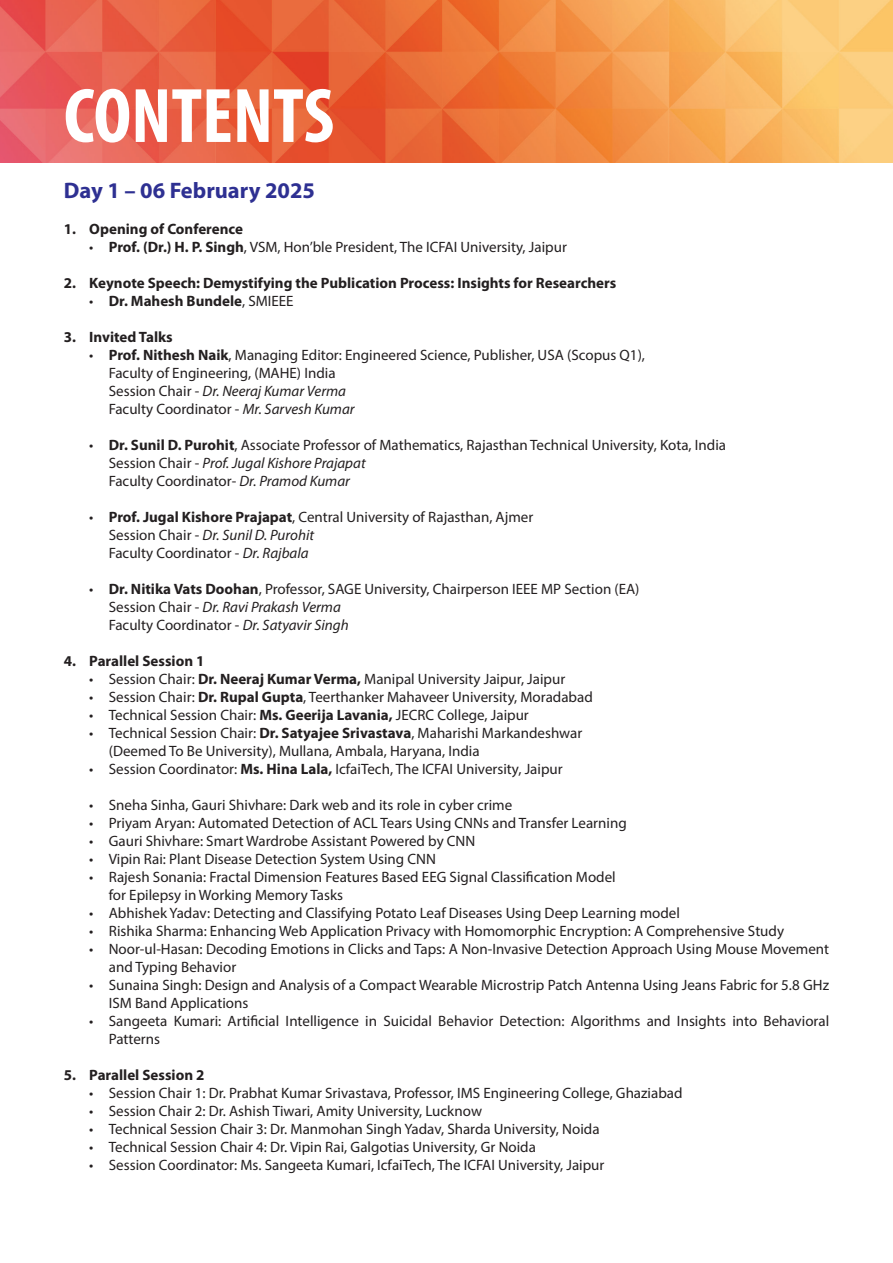
<style>
.page{position:relative;width:893px;height:1263px;background:#fff}
.page>*{position:absolute;margin:0;border:0;box-sizing:border-box;transform-origin:0 0}
.t1{font:700 condensed 78px "Myriad Pro";color:#fff}
.SH1{font:700 22.5px "Myriad Pro";color:#2e3092}
.Body_Text{font:15px/18px "Myriad Pro";color:#231f20}
.Body_Text-2{font:700 15px "Myriad Pro";color:#231f20}
.Body_Text-3{font:italic 15px "Myriad Pro";color:#231f20}
.s1{font-weight:700}
.s2{font-weight:400}
.s3{font-style:normal}
.s4{font-style:italic}
</style>
<div class="page">
<img style="left:0;top:0;width:892px;height:162px">
<h1 class="t1" style="left:64px;top:67px;width:272px">CONTENTS</h1>
<p class="SH1" style="left:64px;top:176px;width:253px">Day 1 – 06 February 2025</p>
<p class="Body_Text-2" style="left:64px;top:219px;width:181px">1. Opening of Conference</p>
<p class="Body_Text" style="left:89px;top:238px;width:479px">• <span class="s1">Prof. (Dr.) H. P. Singh</span>, VSM, Hon’ble President, The ICFAI University, Jaipur</p>
<p class="Body_Text-2" style="left:64px;top:273px;width:554px">2. Keynote Speech: Demystifying the Publication Process: Insights for Researchers</p>
<p class="Body_Text-2" style="left:89px;top:291px;width:206px"><span class="s2">•</span> Dr. Mahesh Bundele<span class="s2">, SMIEEE</span></p>
<p class="Body_Text-2" style="left:64px;top:327px;width:111px">3. Invited Talks</p>
<p class="Body_Text" style="left:109px;top:346px;width:538px;text-indent:-20px">• <span class="s1">Prof. Nithesh Naik</span>, Managing Editor: Engineered Science, Publisher, USA (Scopus Q1),<br>Faculty of Engineering, (MAHE) India</p>
<p class="Body_Text-3" style="left:109px;top:382px;width:239px"><span class="s3">Session Chair -</span> Dr. Neeraj Kumar Verma</p>
<p class="Body_Text" style="left:109px;top:400px;width:247px">Faculty Coordinator - <span class="s4">Mr. Sarvesh Kumar</span></p>
<p class="Body_Text" style="left:89px;top:436px;width:638px">• <span class="s1">Dr. Sunil D. Purohit</span>, Associate Professor of Mathematics, Rajasthan Technical University, Kota, India</p>
<p class="Body_Text-3" style="left:109px;top:454px;width:258px"><span class="s3">Session Chair -</span> Prof. Jugal Kishore Prajapat</p>
<p class="Body_Text" style="left:109px;top:472px;width:243px">Faculty Coordinator- <span class="s4">Dr. Pramod Kumar</span></p>
<p class="Body_Text" style="left:89px;top:508px;width:446px">• <span class="s1">Prof. Jugal Kishore Prajapat</span>, Central University of Rajasthan, Ajmer</p>
<p class="Body_Text-3" style="left:109px;top:526px;width:207px"><span class="s3">Session Chair -</span> Dr. Sunil D. Purohit</p>
<p class="Body_Text" style="left:109px;top:544px;width:201px">Faculty Coordinator - <span class="s4">Dr. Rajbala</span></p>
<p class="Body_Text" style="left:89px;top:580px;width:552px">• <span class="s1">Dr. Nitika Vats Doohan</span>, Professor, SAGE University, Chairperson IEEE MP Section (EA)</p>
<p class="Body_Text-3" style="left:109px;top:598px;width:234px"><span class="s3">Session Chair -</span> Dr. Ravi Prakash Verma</p>
<p class="Body_Text" style="left:109px;top:616px;width:241px">Faculty Coordinator - <span class="s4">Dr. Satyavir Singh</span></p>
<p class="Body_Text-2" style="left:64px;top:651px;width:142px">4. Parallel Session 1</p>
<p class="Body_Text" style="left:89px;top:670px;width:477px">• Session Chair: <span class="s1">Dr. Neeraj Kumar Verma,</span> Manipal University Jaipur, Jaipur</p>
<p class="Body_Text" style="left:89px;top:688px;width:505px">• Session Chair: <span class="s1">Dr. Rupal Gupta</span>, Teerthanker Mahaveer University, Moradabad</p>
<p class="Body_Text" style="left:89px;top:706px;width:441px">• Technical Session Chair: <span class="s1">Ms. Geerija Lavania,</span> JECRC College, Jaipur</p>
<p class="Body_Text" style="left:89px;top:724px;width:495px">• Technical Session Chair: <span class="s1">Dr. Satyajee Srivastava</span>, Maharishi Markandeshwar</p>
<p class="Body_Text" style="left:109px;top:742px;width:372px">(Deemed To Be University), Mullana, Ambala, Haryana, India</p>
<p class="Body_Text" style="left:89px;top:760px;width:475px">• Session Coordinator: <span class="s1">Ms. Hina Lala,</span> IcfaiTech, The ICFAI University, Jaipur</p>
<p class="Body_Text" style="left:89px;top:796px;width:425px">• Sneha Sinha, Gauri Shivhare: Dark web and its role in cyber crime</p>
<p class="Body_Text" style="left:89px;top:814px;width:539px">• Priyam Aryan: Automated Detection of ACL Tears Using CNNs and Transfer Learning</p>
<p class="Body_Text" style="left:89px;top:832px;width:388px">• Gauri Shivhare: Smart Wardrobe Assistant Powered by CNN</p>
<p class="Body_Text" style="left:89px;top:850px;width:348px">• Vipin Rai: Plant Disease Detection System Using CNN</p>
<p class="Body_Text" style="left:89px;top:868px;width:528px">• Rajesh Sonania: Fractal Dimension Features Based EEG Signal Classification Model</p>
<p class="Body_Text" style="left:109px;top:886px;width:236px">for Epilepsy in Working Memory Tasks</p>
<p class="Body_Text" style="left:89px;top:904px;width:592px">• Abhishek Yadav: Detecting and Classifying Potato Leaf Diseases Using Deep Learning model</p>
<p class="Body_Text" style="left:89px;top:922px;width:696px">• Rishika Sharma: Enhancing Web Application Privacy with Homomorphic Encryption: A Comprehensive Study</p>
<p class="Body_Text" style="left:109px;top:940px;width:722px;text-indent:-20px">• Noor-ul-Hasan: Decoding Emotions in Clicks and Taps: A Non-Invasive Detection Approach Using Mouse Movement and Typing Behavior</p>
<p class="Body_Text" style="left:109px;top:976px;width:722px;text-indent:-20px">• Sunaina Singh: Design and Analysis of a Compact Wearable Microstrip Patch Antenna Using Jeans Fabric for 5.8 GHz<br>ISM Band Applications</p>
<p class="Body_Text" style="left:109px;top:1012px;width:722px;text-indent:-20px">• Sangeeta Kumari: Artificial Intelligence in Suicidal Behavior Detection: Algorithms and Insights into Behavioral<br>Patterns</p>
<p class="Body_Text-2" style="left:64px;top:1065px;width:142px">5. Parallel Session 2</p>
<p class="Body_Text" style="left:89px;top:1084px;width:595px">• Session Chair 1: Dr. Prabhat Kumar Srivastava, Professor, IMS Engineering College, Ghaziabad</p>
<p class="Body_Text" style="left:89px;top:1102px;width:394px">• Session Chair 2: Dr. Ashish Tiwari, Amity University, Lucknow</p>
<p class="Body_Text" style="left:89px;top:1120px;width:512px">• Technical Session Chair 3: Dr. Manmohan Singh Yadav, Sharda University, Noida</p>
<p class="Body_Text" style="left:89px;top:1138px;width:448px">• Technical Session Chair 4: Dr. Vipin Rai, Galgotias University, Gr Noida</p>
<p class="Body_Text" style="left:89px;top:1156px;width:517px">• Session Coordinator: Ms. Sangeeta Kumari, IcfaiTech, The ICFAI University, Jaipur</p>
</div>
